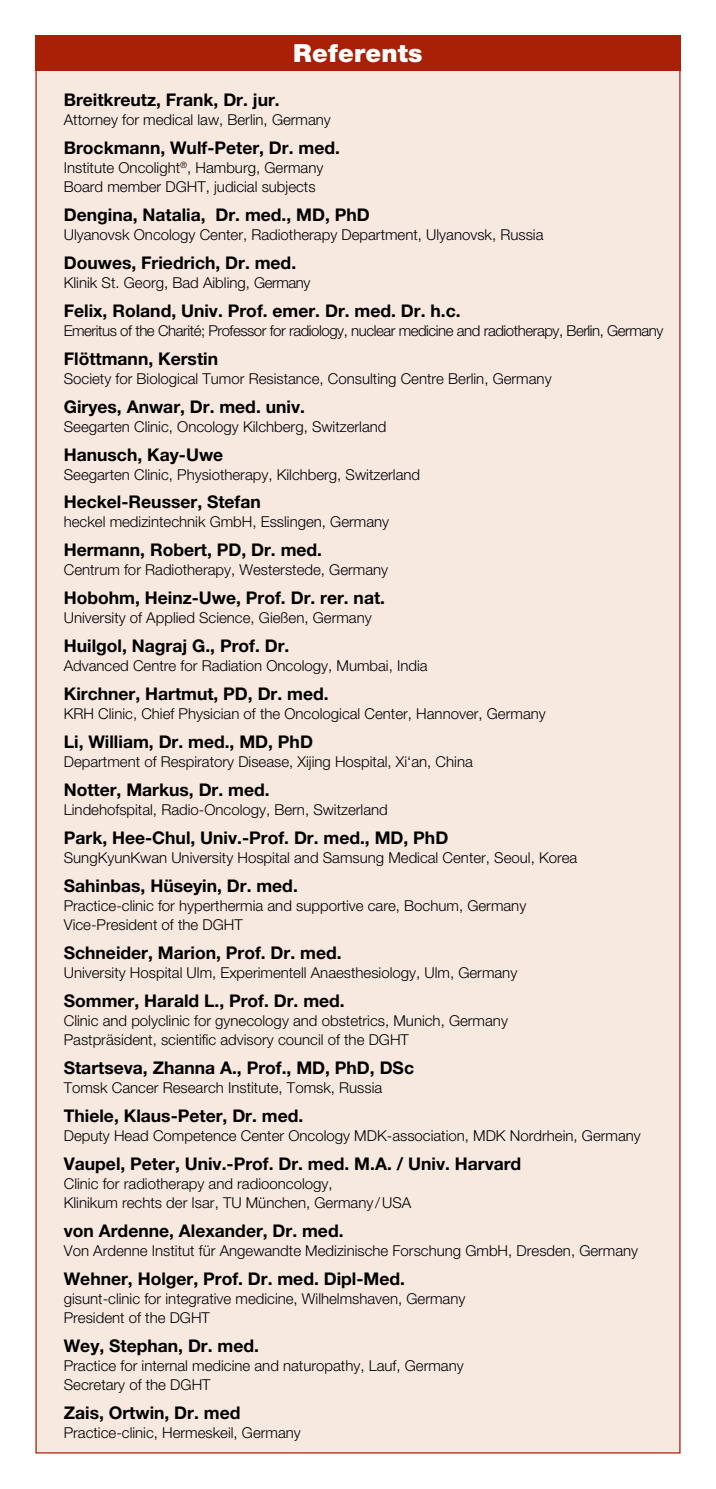
<style>
.page{position:relative;width:716px;height:1489px;background:#fff}
.page>*{position:absolute;margin:0;border:0;box-sizing:border-box;transform-origin:0 0}
.t1{font:900 25px "Helvetica Neue";letter-spacing:.01em;color:#fff}
.t2{font:700 17.5px "Helvetica Neue";color:#000}
.t3{font:300 15px/19px "Helvetica Neue";color:#000}
.t4{font:300 15px "Helvetica Neue";letter-spacing:-.03em;color:#000}
</style>
<div class="page">
<div style="left:35px;top:35px;width:645px;height:1418px;background:#f7e8e0"></div>
<div style="left:35px;top:35px;width:645px;height:36px;background:#aa2007"></div>
<h1 class="t1" style="left:293px;top:38px;width:131px">Referents</h1>
<p class="t2" style="left:64px;top:89px;width:217px">Breitkreutz, Frank, Dr. jur.</p>
<p class="t3" style="left:64px;top:110px;width:269px">Attorney for medical law, Berlin, Germany</p>
<p class="t2" style="left:64px;top:137px;width:278px">Brockmann, Wulf-Peter, Dr. med.</p>
<p class="t3" style="left:64px;top:158px;width:261px">Institute Oncolight<sup>®</sup>, Hamburg, Germany<br>Board member DGHT, judicial subjects</p>
<p class="t2" style="left:64px;top:204px;width:307px">Dengina, Natalia, Dr. med., MD, PhD</p>
<p class="t3" style="left:64px;top:224px;width:481px">Ulyanovsk Oncology Center, Radiotherapy Department, Ulyanovsk, Russia</p>
<p class="t2" style="left:64px;top:252px;width:234px">Douwes, Friedrich, Dr. med.</p>
<p class="t3" style="left:64px;top:272px;width:248px">Klinik St. Georg, Bad Aibling, Germany</p>
<p class="t2" style="left:64px;top:299px;width:398px">Felix, Roland, Univ. Prof. emer. Dr. med. Dr. h.c.</p>
<p class="t4" style="left:64px;top:321px;width:601px">Emeritus of the Charité; Professor for radiology, nuclear medicine and radiotherapy, Berlin, Germany</p>
<p class="t2" style="left:64px;top:347px;width:156px">Flöttmann, Kerstin</p>
<p class="t3" style="left:64px;top:368px;width:489px">Society for Biological Tumor Resistance, Consulting Centre Berlin, Germany</p>
<p class="t2" style="left:64px;top:395px;width:243px">Giryes, Anwar, Dr. med. univ.</p>
<p class="t3" style="left:64px;top:416px;width:324px">Seegarten Clinic, Oncology Kilchberg, Switzerland</p>
<p class="t2" style="left:64px;top:443px;width:161px">Hanusch, Kay-Uwe</p>
<p class="t3" style="left:64px;top:464px;width:358px">Seegarten Clinic, Physiotherapy, Kilchberg, Switzerland</p>
<p class="t2" style="left:64px;top:491px;width:199px">Heckel-Reusser, Stefan</p>
<p class="t3" style="left:64px;top:512px;width:327px">heckel medizintechnik GmbH, Esslingen, Germany</p>
<p class="t2" style="left:64px;top:539px;width:260px">Hermann, Robert, PD, Dr. med.</p>
<p class="t3" style="left:64px;top:560px;width:326px">Centrum for Radiotherapy, Westerstede, Germany</p>
<p class="t2" style="left:64px;top:587px;width:323px">Hobohm, Heinz-Uwe, Prof. Dr. rer. nat.</p>
<p class="t3" style="left:64px;top:608px;width:309px">University of Applied Science, Gießen, Germany</p>
<p class="t2" style="left:64px;top:635px;width:227px">Huilgol, Nagraj G., Prof. Dr.</p>
<p class="t3" style="left:64px;top:656px;width:365px">Advanced Centre for Radiation Oncology, Mumbai, India</p>
<p class="t2" style="left:64px;top:683px;width:266px">Kirchner, Hartmut, PD, Dr. med.</p>
<p class="t3" style="left:64px;top:704px;width:483px">KRH Clinic, Chief Physician of the Oncological Center, Hannover, Germany</p>
<p class="t2" style="left:64px;top:731px;width:251px">Li, William, Dr. med., MD, PhD</p>
<p class="t3" style="left:64px;top:752px;width:410px">Department of Respiratory Disease, Xijing Hospital, Xi‘an, China</p>
<p class="t2" style="left:64px;top:779px;width:207px">Notter, Markus, Dr. med.</p>
<p class="t3" style="left:64px;top:800px;width:325px">Lindehofspital, Radio-Oncology, Bern, Switzerland</p>
<p class="t2" style="left:64px;top:827px;width:386px">Park, Hee-Chul, Univ.-Prof. Dr. med., MD, PhD</p>
<p class="t3" style="left:64px;top:847px;width:515px">SungKyunKwan University Hospital and Samsung Medical Center, Seoul, Korea</p>
<p class="t2" style="left:64px;top:874px;width:235px">Sahinbas, Hüseyin, Dr. med.</p>
<p class="t3" style="left:64px;top:895px;width:464px">Practice-clinic for hyperthermia and supportive care, Bochum, Germany<br>Vice-President of the DGHT</p>
<p class="t2" style="left:64px;top:941px;width:279px">Schneider, Marion, Prof. Dr. med.</p>
<p class="t3" style="left:64px;top:962px;width:455px">University Hospital Ulm, Experimentell Anaesthesiology, Ulm, Germany</p>
<p class="t2" style="left:64px;top:989px;width:282px">Sommer, Harald L., Prof. Dr. med.</p>
<p class="t3" style="left:64px;top:1010px;width:445px">Clinic and polyclinic for gynecology and obstetrics, Munich, Germany<br>Pastpräsident, scientific advisory council of the DGHT</p>
<p class="t2" style="left:64px;top:1056px;width:352px">Startseva, Zhanna A., Prof., MD, PhD, DSc</p>
<p class="t3" style="left:64px;top:1077px;width:320px">Tomsk Cancer Research Institute, Tomsk, Russia</p>
<p class="t2" style="left:64px;top:1104px;width:241px">Thiele, Klaus-Peter, Dr. med.</p>
<p class="t3" style="left:64px;top:1125px;width:578px">Deputy Head Competence Center Oncology MDK-association, MDK Nordrhein, Germany</p>
<p class="t2" style="left:64px;top:1152px;width:459px">Vaupel, Peter, Univ.-Prof. Dr. med. M.A. / Univ. Harvard</p>
<p class="t3" style="left:64px;top:1173px;width:349px">Clinic for radiotherapy and radiooncology,<br>Klinikum rechts der Isar, TU München, Germany /USA</p>
<p class="t2" style="left:64px;top:1219px;width:281px">von Ardenne, Alexander, Dr. med.</p>
<p class="t3" style="left:64px;top:1240px;width:576px">Von Ardenne Institut für Angewandte Medizinische Forschung GmbH, Dresden, Germany</p>
<p class="t2" style="left:64px;top:1267px;width:343px">Wehner, Holger, Prof. Dr. med. Dipl-Med.</p>
<p class="t3" style="left:64px;top:1288px;width:403px">gisunt-clinic for integrative medicine, Wilhelmshaven, Germany<br>President of the DGHT</p>
<p class="t2" style="left:64px;top:1334px;width:197px">Wey, Stephan, Dr. med.</p>
<p class="t3" style="left:64px;top:1355px;width:401px">Practice for internal medicine and naturopathy, Lauf, Germany<br>Secretary of the DGHT</p>
<p class="t2" style="left:64px;top:1401px;width:178px">Zais, Ortwin, Dr. med</p>
<p class="t3" style="left:64px;top:1422px;width:239px">Practice-clinic, Hermeskeil, Germany</p>
</div>
